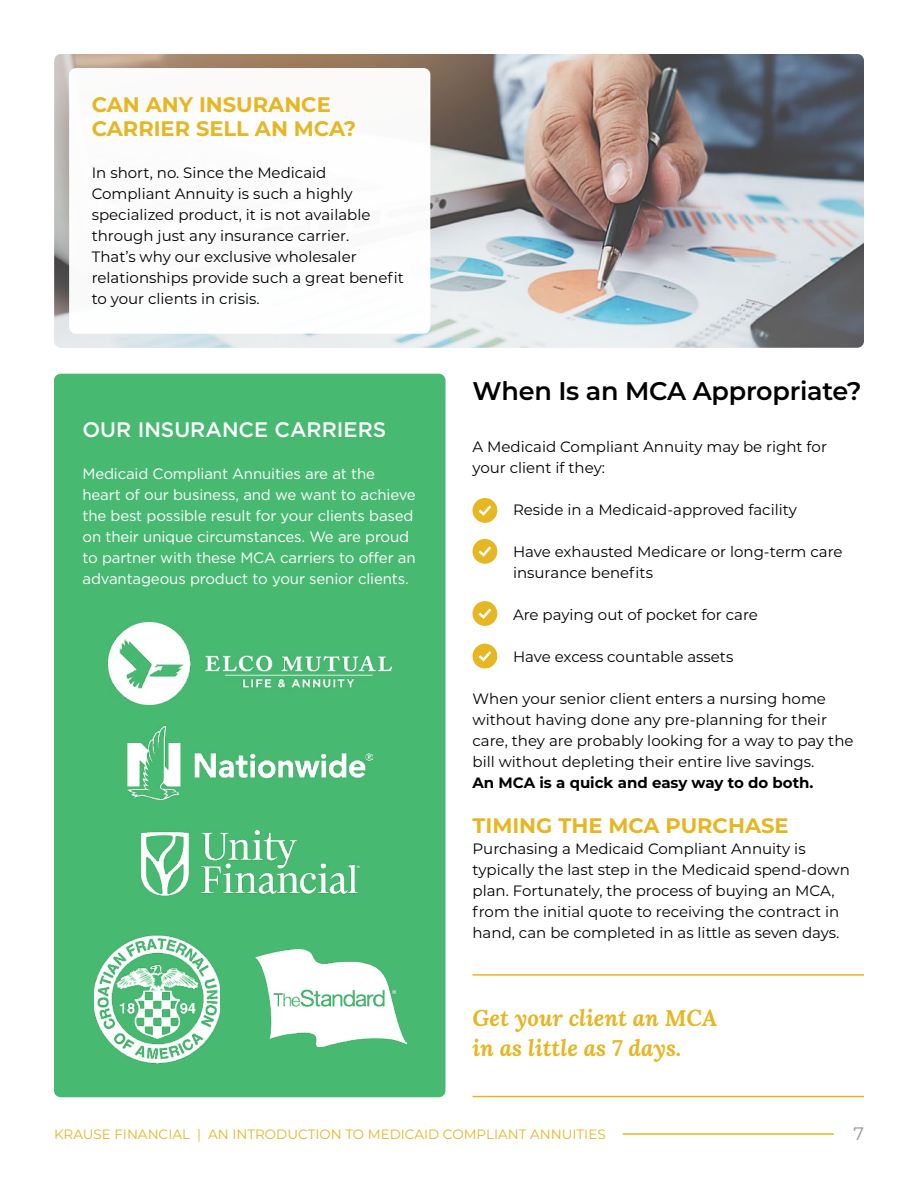
<style>
.page{position:relative;width:918px;height:1188px;background:#fff}
.page>*{position:absolute;margin:0;border:0;box-sizing:border-box;transform-origin:0 0}
.t1{font:600 25.5px "Montserrat";letter-spacing:-.01em;color:#000}
.t2{font:italic 700 22.5px/30px "Lora";color:#e6b623}
.t3{font:700 21px/24px "Montserrat";color:#e6b623}
.t4{font:500 21px "Gotham";color:#fff}
.t5{font:18px "Montserrat";color:#939598}
.t6{font:15px/21px "Montserrat";color:#000}
.t7{font:15px/21px "Gotham";letter-spacing:-.01em;color:#fff}
.t8{font:700 15px "Montserrat";color:#000}
.t9{font:13.5px "Montserrat";color:#e6b623}
</style>
<div class="page">
<hr style="left:623px;top:1133px;width:210px;height:2px;background:#e6b623">
<div style="left:54px;top:374px;width:392px;height:723px;background:#47b971;border-radius:7px"></div>
<img style="left:54px;top:54px;width:810px;height:294px">
<div style="left:69px;top:68px;width:361px;height:266px;background:#fff;border-radius:7px"></div>
<img style="left:94px;top:935px;width:126px;height:128px">
<img style="left:255px;top:949px;width:151px;height:98px">
<img style="left:108px;top:622px;width:283px;height:82px">
<img style="left:127px;top:726px;width:245px;height:74px">
<img style="left:140px;top:830px;width:220px;height:66px">
<svg style="left:472px;top:498px;width:25px;height:25px"></svg>
<svg style="left:472px;top:539px;width:25px;height:25px"></svg>
<svg style="left:472px;top:601px;width:25px;height:25px"></svg>
<svg style="left:472px;top:644px;width:25px;height:25px"></svg>
<hr style="left:472px;top:974px;width:392px;height:2px;background:#e6b623">
<hr style="left:472px;top:1096px;width:392px;height:1px;background:#e6b623">
<h3 class="t3" style="left:92px;top:91px;width:266px">CAN ANY INSURANCE<br>CARRIER SELL AN MCA?</h3>
<p class="t6" style="left:92px;top:162px;width:314px">In short, no. Since the Medicaid Compliant Annuity is such a highly specialized product, it is not available through just any insurance carrier.<br>That’s why our exclusive wholesaler relationships provide such a great benefit to your clients in crisis.</p>
<h3 class="t4" style="left:82px;top:416px;width:305px">OUR INSURANCE CARRIERS</h3>
<p class="t7" style="left:82px;top:463px;width:335px">Medicaid Compliant Annuities are at the heart of our business, and we want to achieve the best possible result for your clients based on their unique circumstances. We are proud to partner with these MCA carriers to offer an advantageous product to your senior clients.</p>
<h1 class="t1" style="left:472px;top:373px;width:391px">When Is an MCA Appropriate?</h1>
<p class="t6" style="left:472px;top:435px;width:356px">A Medicaid Compliant Annuity may be right for your client if they:</p>
<p class="t6" style="left:513px;top:498px;width:285px">Reside in a Medicaid-approved facility</p>
<p class="t6" style="left:513px;top:540px;width:331px">Have exhausted Medicare or long-term care insurance benefits</p>
<p class="t6" style="left:513px;top:603px;width:247px">Are paying out of pocket for care</p>
<p class="t6" style="left:513px;top:645px;width:222px">Have excess countable assets</p>
<p class="t6" style="left:472px;top:687px;width:383px">When your senior client enters a nursing home without having done any pre-planning for their care, they are probably looking for a way to pay the bill without depleting their entire live savings.</p>
<p class="t8" style="left:472px;top:772px;width:343px">An MCA is a quick and easy way to do both.</p>
<h3 class="t3" style="left:472px;top:812px;width:318px">TIMING THE MCA PURCHASE</h3>
<p class="t6" style="left:472px;top:837px;width:379px">Purchasing a Medicaid Compliant Annuity is typically the last step in the Medicaid spend-down plan. Fortunately, the process of buying an MCA, from the initial quote to receiving the contract in hand, can be completed in as little as seven days.</p>
<h2 class="t2" style="left:472px;top:1003px;width:246px">Get your client an MCA in as little as 7 days.</h2>
<p class="t9" style="left:54px;top:1125px;width:553px">KRAUSE FINANCIAL | AN INTRODUCTION TO MEDICAID COMPLIANT ANNUITIES</p>
<p class="t5" style="left:853px;top:1121px;width:12px">7</p>
</div>
